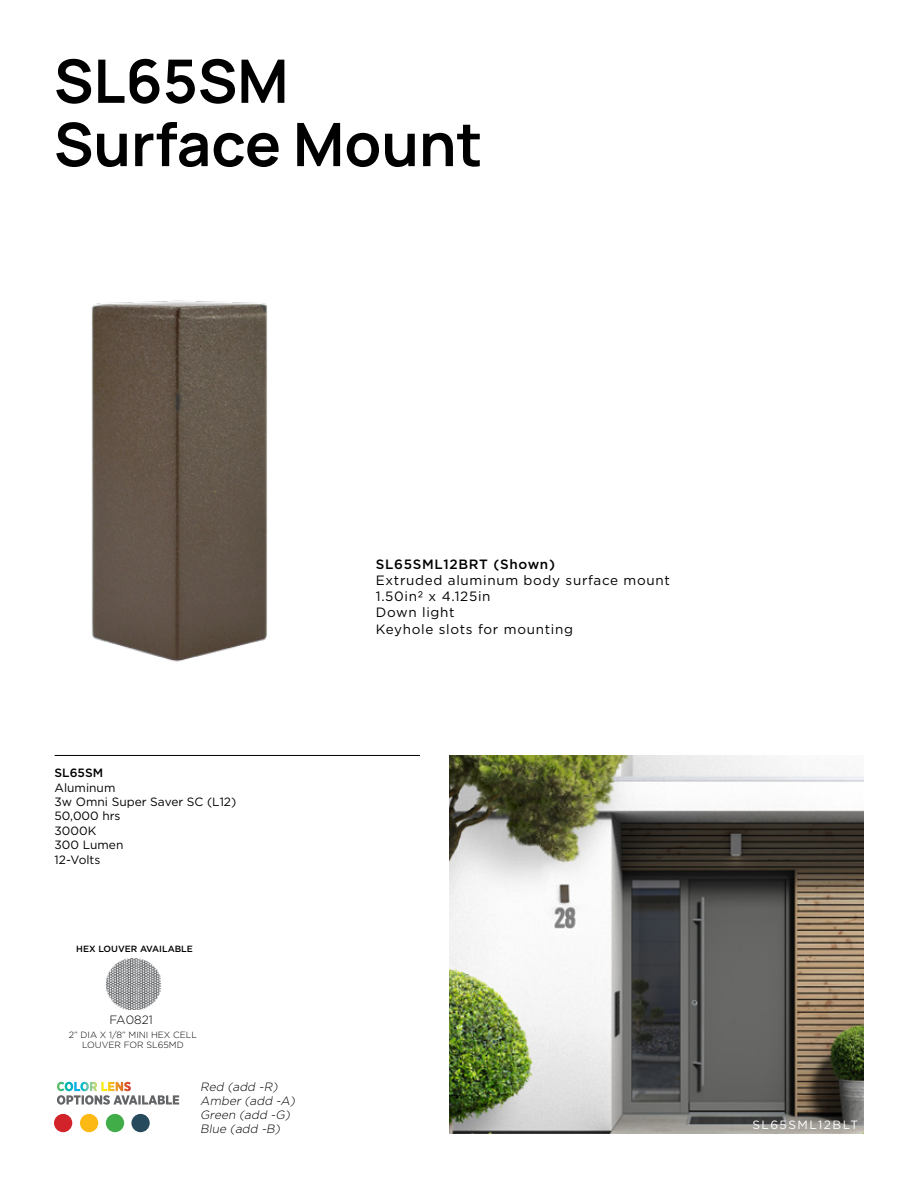
<style>
.page{position:relative;width:918px;height:1188px;background:#fff}
.page>*{position:absolute;margin:0;border:0;box-sizing:border-box;transform-origin:0 0}
.t1{font:700 60px/63.3px "Manrope";color:#000}
.t2{font:13.5px/16.2px "Gotham";letter-spacing:.05em;color:#000}
.t3{font:500 13.5px "Gotham";letter-spacing:.05em;color:#000}
.t4{font:12px/14.4px "Gotham";color:#000}
.t5{font:italic 300 12px/13.8px "Gotham";color:#000}
.t6{font:12px "Gotham";letter-spacing:.12em;color:#fff}
.t7{font:500 12px "Gotham";color:#000}
.t8{font:300 12px "Gotham";color:#000}
.t9{font:300 9px/10.8px "Gotham";color:#000;text-align:center}
.t10{font:500 9px "Gotham";color:#000}
.s1{font-family:"Manrope"}
</style>
<div class="page">
<img style="left:91px;top:300px;width:176px;height:362px">
<hr style="left:55px;top:755px;width:365px;height:1px;background:#000">
<div style="left:54px;top:1114px;width:18px;height:18px;background:#d2232a;border-radius:50%"></div>
<div style="left:80px;top:1114px;width:18px;height:18px;background:#fdb913;border-radius:50%"></div>
<div style="left:106px;top:1114px;width:18px;height:18px;background:#41ad49;border-radius:50%"></div>
<div style="left:131px;top:1114px;width:19px;height:18px;background:#274a5d;border-radius:50%"></div>
<svg style="left:57px;top:1082px;width:122px;height:23px"></svg>
<img style="left:107px;top:958px;width:53px;height:51px">
<img style="left:449px;top:756px;width:415px;height:378px">
<h1 class="t1" style="left:54px;top:50px;width:430px">SL65SM<br>Surface Mount</h1>
<p class="t7" style="left:55px;top:765px;width:50px">SL65SM</p>
<p class="t4" style="left:55px;top:780px;width:183px">Aluminum<br>3w Omni Super Saver SC (L12)<br>50,000 hrs<br>3000K<br>300 Lumen<br>12-Volts</p>
<p class="t10" style="left:76px;top:943px;width:118px">HEX LOUVER AVAILABLE</p>
<p class="t8" style="left:109px;top:1012px;width:45px">FA0821</p>
<p class="t9" style="left:69px;top:1029px;width:130px">2” DIA X 1/8” MINI HEX CELL<br>LOUVER FOR SL65MD</p>
<p class="t5" style="left:200px;top:1080px;width:99px">Red (add -R)<br>Amber (add -A)<br>Green (add -G)<br>Blue (add -B)</p>
<p class="t3" style="left:376px;top:555px;width:181px">SL65SML12BRT (Shown)</p>
<p class="t2" style="left:376px;top:572px;width:296px">Extruded aluminum body surface mount<br>1.50in<span class="s1">²</span> x 4.125in<br>Down light<br>Keyhole slots for mounting</p>
<p class="t6" style="left:752px;top:1117px;width:107px">SL65SML12BLT</p>
</div>
